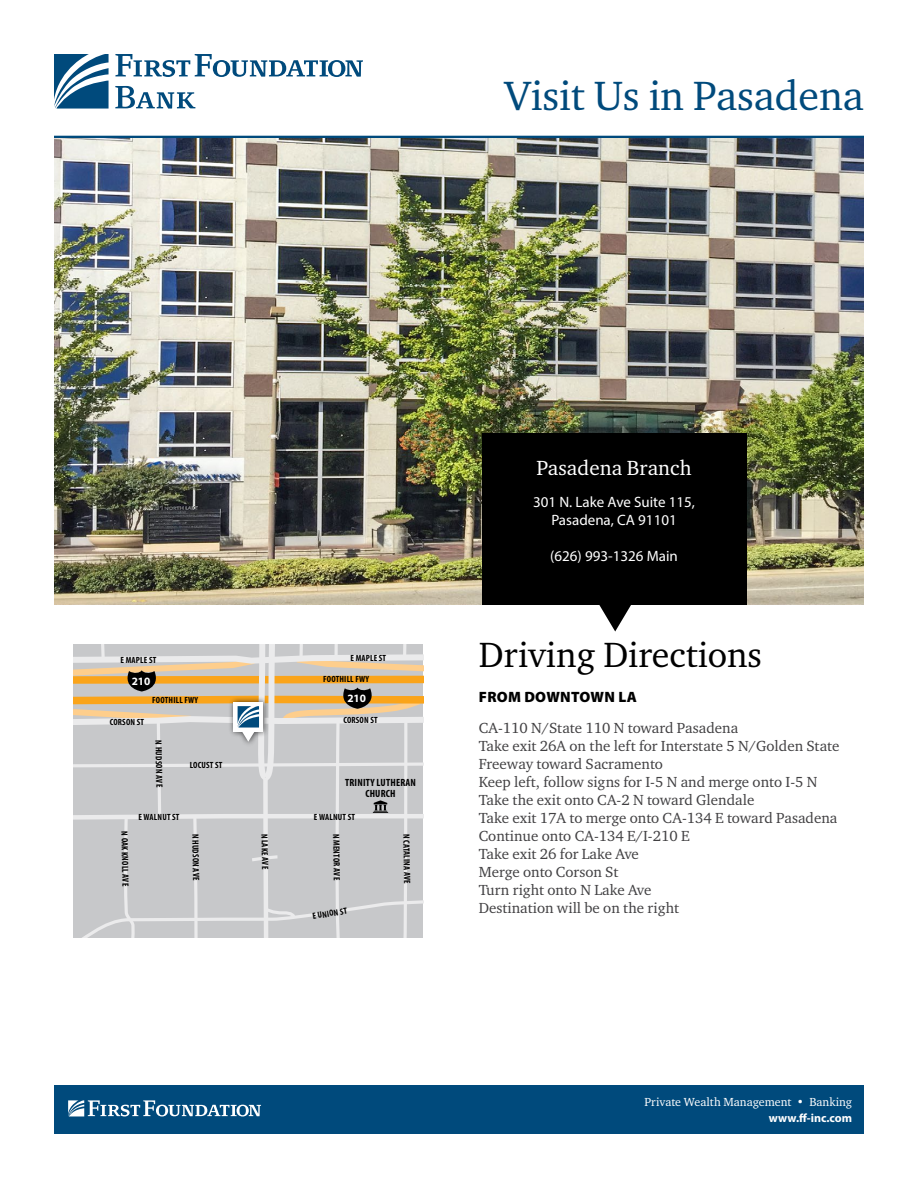
<style>
.page{position:relative;width:918px;height:1188px;background:#fff}
.page>*{position:absolute;margin:0;border:0;box-sizing:border-box;transform-origin:0 0}
.t1{font:42px "Charter ITC Pro";letter-spacing:-.005em;color:#004a7c}
.t2{font:36px "Charter ITC Pro";color:#000}
.t3{font:21px "Charter ITC Pro";color:#fff}
.t4{font:15px/18px "Charter ITC Pro";color:#414042}
.t5{font:15px/18px "Myriad Pro";color:#fff;text-align:center}
.t6{font:900 15px "Myriad Pro";letter-spacing:.02em;color:#000}
.t7{font:12px "Charter ITC Pro";color:#fff}
.t8{font:700 12px "Myriad Pro";color:#fff}
.t9{font:700 11.25px "Myriad Pro";color:#fff}
.t10{font:700 condensed 10.5px/10.5px "Myriad Pro";letter-spacing:.02em;color:#000;text-align:center}
.t11{font:700 condensed 9px "Myriad Pro";letter-spacing:.02em;color:#000}
</style>
<div class="page">
<hr style="left:54px;top:136px;width:810px;height:3px;background:#004a7c">
<img style="left:54px;top:139px;width:810px;height:465px">
<div style="left:54px;top:1086px;width:810px;height:48px;background:#004a7c"></div>
<svg style="left:68px;top:1100px;width:193px;height:17px"></svg>
<div style="left:482px;top:433px;width:265px;height:171px;background:#000"></div>
<svg style="left:599px;top:604px;width:32px;height:28px"></svg>
<svg style="left:73px;top:644px;width:350px;height:294px;background:#ccc8c2"></svg>
<svg style="left:115px;top:54px;width:248px;height:23px"></svg>
<svg style="left:115px;top:86px;width:80px;height:23px"></svg>
<svg style="left:54px;top:54px;width:55px;height:55px"></svg>
<h1 class="t1" style="left:505px;top:70px;width:361px">Visit Us in Pasadena</h1>
<p class="t11" style="left:121px;top:654px;width:37px">E MAPLE ST</p>
<p class="t11" style="left:351px;top:652px;width:37px">E MAPLE ST</p>
<p class="t9" style="left:132px;top:673px;width:20px">210</p>
<p class="t11" style="left:323px;top:674px;width:47px">FOOTHILL FWY</p>
<p class="t11" style="left:152px;top:694px;width:47px">FOOTHILL FWY</p>
<p class="t9" style="left:347px;top:691px;width:20px">210</p>
<p class="t11" style="left:110px;top:716px;width:36px">CORSON ST</p>
<p class="t11" style="left:343px;top:715px;width:36px">CORSON ST</p>
<p class="t11" style="left:190px;top:760px;width:34px">LOCUST ST</p>
<p class="t11" style="left:164px;top:740px;width:48px;rotate:89deg">N HUDSON AVE</p>
<p class="t11" style="left:138px;top:811px;width:43px">E WALNUT ST</p>
<p class="t10" style="left:345px;top:777px;width:72px">TRINITY LUTHERAN<br>CHURCH</p>
<p class="t11" style="left:314px;top:811px;width:43px">E WALNUT ST</p>
<p class="t11" style="left:130px;top:831px;width:56px;rotate:89deg">N OAK KNOLL AVE</p>
<p class="t11" style="left:201px;top:833px;width:48px;rotate:89deg">N HUDSON AVE</p>
<p class="t11" style="left:270px;top:833px;width:37px;rotate:89deg">N LAKE AVE</p>
<p class="t11" style="left:342px;top:833px;width:48px;rotate:89deg">N MENTOR AVE</p>
<p class="t11" style="left:412px;top:833px;width:52px;rotate:89deg">N CATALINA AVE</p>
<p class="t11" style="left:312px;top:911px;width:37px;rotate:-10deg">E UNION ST</p>
<h3 class="t3" style="left:536px;top:455px;width:157px">Pasadena Branch</h3>
<p class="t5" style="left:533px;top:493px;width:164px">301 N. Lake Ave Suite 115,<br>Pasadena, CA 91101</p>
<p class="t5" style="left:550px;top:547px;width:129px">(626) 993-1326 Main</p>
<h2 class="t2" style="left:479px;top:632px;width:285px">Driving Directions</h2>
<p class="t6" style="left:479px;top:686px;width:159px">FROM DOWNTOWN LA</p>
<p class="t4" style="left:479px;top:719px;width:362px">CA-110 N/State 110 N toward Pasadena<br>Take exit 26A on the left for Interstate 5 N/Golden State Freeway toward Sacramento<br>Keep left, follow signs for I-5 N and merge onto I-5 N Take the exit onto CA-2 N toward Glendale<br>Take exit 17A to merge onto CA-134 E toward Pasadena Continue onto CA-134 E/I-210 E<br>Take exit 26 for Lake Ave<br>Merge onto Corson St<br>Turn right onto N Lake Ave<br>Destination will be on the right</p>
<p class="t7" style="left:645px;top:1094px;width:209px">Private Wealth Management • Banking</p>
<p class="t8" style="left:769px;top:1111px;width:85px">www.ff-inc.com</p>
</div>
